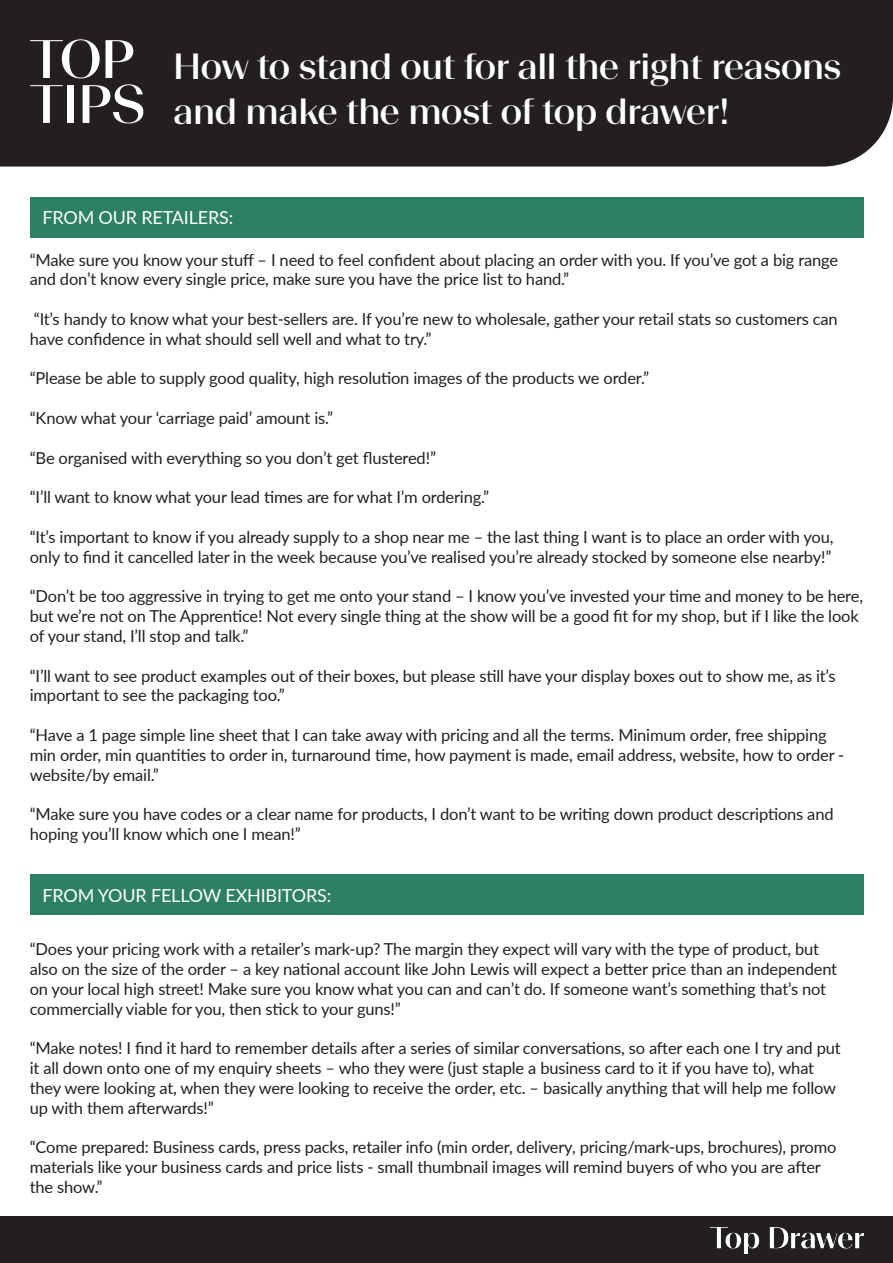
<style>
.page{position:relative;width:893px;height:1263px;background:#fff}
.page>*{position:absolute;margin:0;border:0;box-sizing:border-box;transform-origin:0 0}
.t1{font:54px/45px "Beausite Grand";letter-spacing:-.015em;color:#fff}
.t2{font:36.45px/45px "Beausite Grand";letter-spacing:-.01em;color:#fff}
.t3{font:18px "Lato";letter-spacing:-.01em;color:#fff}
.t4{font:16.5px/19.8px "Lato";letter-spacing:-.01em;color:#231f20}
</style>
<div class="page">
<div style="left:0;top:0;width:893px;height:167px;background:#231f20"></div>
<div style="left:30px;top:197px;width:833px;height:40px;background:#2c8064"></div>
<div style="left:30px;top:874px;width:833px;height:40px;background:#2c8064"></div>
<div style="left:0;top:1216px;width:893px;height:47px;background:#231f20"></div>
<img style="left:710px;top:1227px;width:153px;height:26px">
<p class="t1" style="left:30px;top:34px;width:117px">TOP<br>TIPS</p>
<p class="t2" style="left:173px;top:42px;width:670px">How to stand out for all the right reasons and make the most of top drawer!</p>
<p class="t3" style="left:43px;top:205px;width:192px">FROM OUR RETAILERS:</p>
<p class="t4" style="left:30px;top:249px;width:810px">“Make sure you know your stuff – I need to feel confident about placing an order with you. If you’ve got a big range and don’t know every single price, make sure you have the price list to hand.”</p>
<p class="t4" style="left:30px;top:308px;width:809px">“It’s handy to know what your best-sellers are. If you’re new to wholesale, gather your retail stats so customers can have confidence in what should sell well and what to try.”</p>
<p class="t4" style="left:30px;top:368px;width:621px">“Please be able to supply good quality, high resolution images of the products we order.”</p>
<p class="t4" style="left:30px;top:407px;width:305px">“Know what your ‘carriage paid’ amount is.”</p>
<p class="t4" style="left:30px;top:447px;width:408px">“Be organised with everything so you don’t get flustered!”</p>
<p class="t4" style="left:30px;top:487px;width:461px">“I’ll want to know what your lead times are for what I’m ordering.”</p>
<p class="t4" style="left:30px;top:526px;width:805px">“It’s important to know if you already supply to a shop near me – the last thing I want is to place an order with you, only to find it cancelled later in the week because you’ve realised you’re already stocked by someone else nearby!”</p>
<p class="t4" style="left:30px;top:586px;width:835px">“Don’t be too aggressive in trying to get me onto your stand – I know you’ve invested your time and money to be here, but we’re not on The Apprentice! Not every single thing at the show will be a good fit for my shop, but if I like the look of your stand, I’ll stop and talk.”</p>
<p class="t4" style="left:30px;top:665px;width:807px">“I’ll want to see product examples out of their boxes, but please still have your display boxes out to show me, as it’s important to see the packaging too.”</p>
<p class="t4" style="left:30px;top:724px;width:816px">“Have a 1 page simple line sheet that I can take away with pricing and all the terms. Minimum order, free shipping min order, min quantities to order in, turnaround time, how payment is made, email address, website, how to order - website/by email.”</p>
<p class="t4" style="left:30px;top:803px;width:805px">“Make sure you have codes or a clear name for products, I don’t want to be writing down product descriptions and hoping you’ll know which one I mean!”</p>
<p class="t3" style="left:43px;top:882px;width:290px">FROM YOUR FELLOW EXHIBITORS:</p>
<p class="t4" style="left:30px;top:938px;width:809px">“Does your pricing work with a retailer’s mark-up? The margin they expect will vary with the type of product, but also on the size of the order – a key national account like John Lewis will expect a better price than an independent on your local high street! Make sure you know what you can and can’t do. If someone want’s something that’s not commercially viable for you, then stick to your guns!”</p>
<p class="t4" style="left:30px;top:1037px;width:812px">“Make notes! I find it hard to remember details after a series of similar conversations, so after each one I try and put it all down onto one of my enquiry sheets – who they were (just staple a business card to it if you have to), what they were looking at, when they were looking to receive the order, etc. – basically anything that will help me follow up with them afterwards!”</p>
<p class="t4" style="left:30px;top:1136px;width:808px">“Come prepared: Business cards, press packs, retailer info (min order, delivery, pricing/mark-ups, brochures), promo materials like your business cards and price lists - small thumbnail images will remind buyers of who you are after the show.”</p>
</div>
